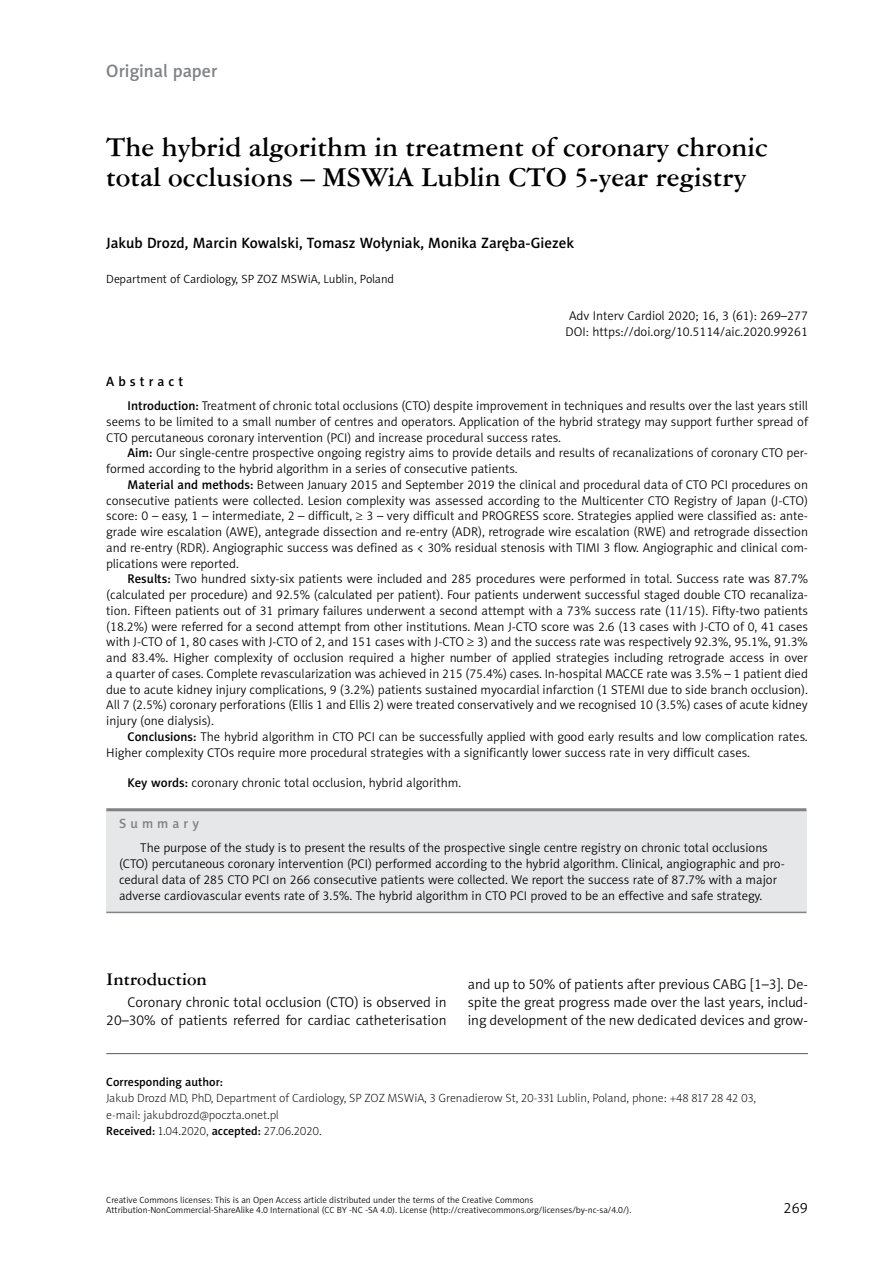
<style>
.page{position:relative;width:893px;height:1263px;background:#fff}
.page>*{position:absolute;margin:0;border:0;box-sizing:border-box;transform-origin:0 0}
.t1{font:700 25.5px/30px "Ameri Garmnd PL";color:#000}
.t2{font:18px "Naomi Sans EFN Medium";color:#808285}
.t3{font:700 16.5px "Ameri Garmnd PL";color:#000}
.t4{font:15px "Naomi Sans EFN Medium";color:#000}
.t5{font:15px "Naomi Sans EFN Light";color:#000}
.t6{font:14.25px/18px "Naomi Sans EFN Light";color:#000;text-align:right}
.t7{font:13.5px "Naomi Sans EFN Medium";letter-spacing:.3em;color:#000}
.t8{font:13.5px "Naomi Sans EFN Medium";letter-spacing:.3em;color:#808285}
.t9{font:12.75px/15.8px "Naomi Sans EFN Light";color:#000}
.t10{font:12px/16.5px "Naomi Sans EFN Thin";color:#000}
.t11{font:12px "Naomi Sans EFN Light";color:#000}
.t12{font:12px "Naomi Sans EFN Medium";color:#000}
.t13{font:9px/10.5px "Naomi Sans EFN Light";color:#000}
.s1{font-family:"Naomi Sans EFN Medium"}
</style>
<div class="page">
<hr style="left:106px;top:1053px;width:702px;height:1px;background:#58595b">
<div style="left:106px;top:810px;width:700px;height:102px;background:#e6e7e8"></div>
<hr style="left:106px;top:808px;width:700px;height:3px;background:#808285">
<hr style="left:106px;top:912px;width:700px;height:1px;background:#808285">
<h2 class="t2" style="left:106px;top:60px;width:113px">Original paper</h2>
<h1 class="t1" style="left:106px;top:131px;width:663px">The hybrid algorithm in treatment of coronary chronic total occlusions – MSWiA Lublin CTO 5-year registry</h1>
<p class="t4" style="left:106px;top:234px;width:469px">Jakub Drozd, Marcin Kowalski, Tomasz Wołyniak, Monika Zaręba-Giezek</p>
<p class="t11" style="left:106px;top:272px;width:289px">Department of Cardiology, SP ZOZ MSWiA, Lublin, Poland</p>
<p class="t9" style="left:566px;top:308px;width:244px">Adv Interv Cardiol 2020; 16, 3 (61): 269–277<br>DOI: https://doi.org/10.5114/aic.2020.99261</p>
<p class="t7" style="left:106px;top:373px;width:78px">Abstract</p>
<p class="t9" style="left:106px;top:398px;width:703px;text-align:justify;text-indent:21px"><span class="s1">Introduction:</span> Treatment of chronic total occlusions (CTO) despite improvement in techniques and results over the last years still seems to be limited to a small number of centres and operators. Application of the hybrid strategy may support further spread of CTO percutaneous coronary intervention (PCI) and increase procedural success rates.</p>
<p class="t9" style="left:106px;top:445px;width:703px;text-indent:21px"><span class="s1">Aim:</span> Our single-centre prospective ongoing registry aims to provide details and results of recanalizations of coronary CTO per&shy;formed according to the hybrid algorithm in a series of consecutive patients.</p>
<p class="t9" style="left:106px;top:477px;width:703px;text-align:justify;text-indent:21px"><span class="s1">Material and methods:</span> Between January 2015 and September 2019 the clinical and procedural data of CTO PCI procedures on consecutive patients were collected. Lesion complexity was assessed according to the Multicenter CTO Registry of Japan (J-CTO) score: 0 – easy, 1 – intermediate, 2 – difficult, ≥ 3 – very difficult and PROGRESS score. Strategies applied were classified as: ante&shy;grade wire escalation (AWE), antegrade dissection and re-entry (ADR), retrograde wire escalation (RWE) and retrograde dissection and re-entry (RDR). Angiographic success was defined as &lt; 30% residual stenosis with TIMI 3 flow. Angiographic and clinical com&shy;plications were reported.</p>
<p class="t9" style="left:106px;top:571px;width:703px;text-align:justify;text-indent:21px"><span class="s1">Results:</span> Two hundred sixty-six patients were included and 285 procedures were performed in total. Success rate was 87.7% (calculated per procedure) and 92.5% (calculated per patient). Four patients underwent successful staged double CTO recanaliza&shy;tion. Fifteen patients out of 31 primary failures underwent a second attempt with a 73% success rate (11/15). Fifty-two patients (18.2%) were referred for a second attempt from other institutions. Mean J-CTO score was 2.6 (13 cases with J-CTO of 0, 41 cases with J-CTO of 1, 80 cases with J-CTO of 2, and 151 cases with J-CTO ≥ 3) and the success rate was respectively 92.3%, 95.1%, 91.3% and 83.4%. Higher complexity of occlusion required a higher number of applied strategies including retrograde access in over a quarter of cases. Complete revascularization was achieved in 215 (75.4%) cases. In-hospital MACCE rate was 3.5% – 1 patient died due to acute kidney injury complications, 9 (3.2%) patients sustained myocardial infarction (1 STEMI due to side branch occlusion).<br>All 7 (2.5%) coronary perforations (Ellis 1 and Ellis 2) were treated conservatively and we recognised 10 (3.5%) cases of acute kidney injury (one dialysis).</p>
<p class="t9" style="left:106px;top:729px;width:703px;text-indent:21px"><span class="s1">Conclusions:</span> The hybrid algorithm in CTO PCI can be successfully applied with good early results and low complication rates.<br>Higher complexity CTOs require more procedural strategies with a significantly lower success rate in very difficult cases.</p>
<p class="t9" style="left:128px;top:775px;width:335px"><span class="s1">Key words:</span> coronary chronic total occlusion, hybrid algorithm.</p>
<p class="t8" style="left:119px;top:815px;width:82px">Summary</p>
<p class="t9" style="left:119px;top:840px;width:667px;text-indent:21px">The purpose of the study is to present the results of the prospective single centre registry on chronic total occlusions (CTO) percutaneous coronary intervention (PCI) performed according to the hybrid algorithm. Clinical, angiographic and pro&shy;cedural data of 285 CTO PCI on 266 consecutive patients were collected. We report the success rate of 87.7% with a major adverse cardiovascular events rate of 3.5%. The hybrid algorithm in CTO PCI proved to be an effective and safe strategy.</p>
<p class="t3" style="left:106px;top:967px;width:102px">Introduction</p>
<p class="t6" style="left:106px;top:993px;width:342px">Coronary chronic total occlusion (CTO) is observed in<br>20–30% of patients referred for cardiac catheterisation</p>
<p class="t6" style="left:468px;top:975px;width:342px;text-align:justify">and up to 50% of patients after previous CABG [1–3]. De&shy;spite the great progress made over the last years, includ&shy;ing development of the new dedicated devices and grow-</p>
<p class="t12" style="left:106px;top:1075px;width:118px">Corresponding author:</p>
<p class="t10" style="left:106px;top:1090px;width:651px">Jakub Drozd MD, PhD, Department of Cardiology, SP ZOZ MSWiA, 3 Grenadierow St, 20-331 Lublin, Poland, phone: +48 817 28 42 03, e-mail: jakubdrozd@poczta.onet.pl<br><span class="s1">Received:</span> 1.04.2020, <span class="s1">accepted:</span> 27.06.2020.</p>
<p class="t13" style="left:106px;top:1194px;width:527px">Creative Commons licenses: This is an Open Access article distributed under the terms of the Creative Commons<br>Attribution-NonCommercial-ShareAlike 4.0 International (CC BY -NC -SA 4.0). License (http://creativecommons.org/licenses/by-nc-sa/4.0/).</p>
<p class="t5" style="left:784px;top:1199px;width:26px">269</p>
</div>
